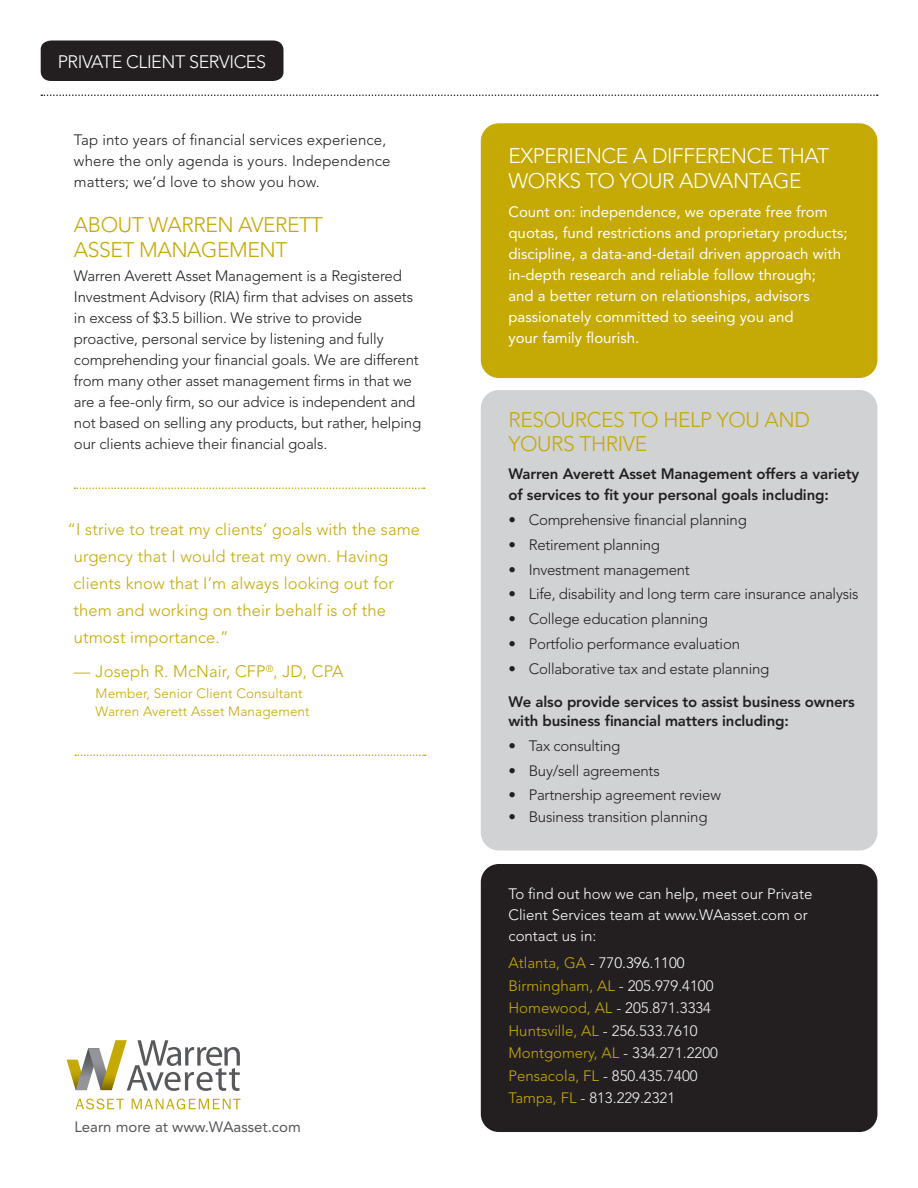
<style>
.page{position:relative;width:918px;height:1188px;background:#fff}
.page>*{position:absolute;margin:0;border:0;box-sizing:border-box;transform-origin:0 0}
.Body{font:300 21px/25.2px "Avenir LT Std";letter-spacing:-.02em;color:#c5a904}
.t1{font:300 21px/25.2px "Avenir LT Std";letter-spacing:-.02em;color:#fff}
.t2{font:300 18px "Avenir LT Std";letter-spacing:-.025em;color:#fff}
.t3{font:300 16.5px/27px "Avenir LT Std";letter-spacing:.01em;color:#c5a904}
.Body-2{font:300 15px/21px "Avenir LT Std";letter-spacing:-.01em;color:#231f20}
.Bullets{font:15px/21px "Avenir LT Std";color:#fff}
.Headers{font:800 15px/21px "Avenir LT Std";letter-spacing:-.01em;color:#231f20}
.Body-3{font:300 15px/21px "Avenir LT Std";letter-spacing:.01em;color:#231f20}
.t4{font:300 15px/21px "Avenir LT Std";color:#fff}
.t5{font:300 15px "Avenir LT Std";color:#c5a904}
.t6{font:300 15px "Avenir LT Std";color:#f5f5f6}
.t7{font:15px "Avenir LT Std";color:#57585a}
.t8{font:300 13.5px "Avenir LT Std";letter-spacing:.01em;color:#c5a904}
.s1{color:#c5a904}
.s2{color:#f5f5f6}
</style>
<div class="page">
<div style="left:481px;top:123px;width:396px;height:255px;background:#c5a904;border-radius:18px"></div>
<div style="left:481px;top:390px;width:396px;height:460px;background:#d1d2d4;border-radius:18px"></div>
<div style="left:41px;top:40px;width:243px;height:41px;background:#231f20"></div>
<svg style="left:41px;top:94px;width:837px;height:2px"></svg>
<div style="left:481px;top:864px;width:396px;height:268px;background:#231f20;border-radius:18px"></div>
<svg style="left:76px;top:1099px;width:48px;height:10px"></svg>
<svg style="left:132px;top:1099px;width:109px;height:10px"></svg>
<svg style="left:67px;top:1040px;width:173px;height:51px"></svg>
<svg style="left:74px;top:487px;width:351px;height:2px"></svg>
<svg style="left:75px;top:754px;width:351px;height:2px"></svg>
<p class="t2" style="left:58px;top:51px;width:210px">PRIVATE CLIENT SERVICES</p>
<p class="Body-3" style="left:74px;top:129px;width:318px">Tap into years of financial services experience, where the only agenda is yours. Independence matters; we’d love to show you how.</p>
<p class="Body" style="left:74px;top:213px;width:250px">ABOUT WARREN AVERETT<br>ASSET MANAGEMENT</p>
<p class="Body-2" style="left:74px;top:266px;width:349px">Warren Averett Asset Management is a Registered Investment Advisory (RIA) firm that advises on assets in excess of $3.5 billion. We strive to provide proactive, personal service by listening and fully comprehending your financial goals. We are different from many other asset management firms in that we are a fee-only firm, so our advice is independent and not based on selling any products, but rather, helping our clients achieve their financial goals.</p>
<p class="t3" style="left:73px;top:516px;width:348px;text-indent:-6px">“I strive to treat my clients’ goals with the same urgency that I would treat my own. Having clients know that I’m always looking out for them and working on their behalf is of the utmost importance.”</p>
<p class="t3" style="left:74px;top:658px;width:271px">— Joseph R. McNair, CFP<sup>®</sup>, JD, CPA</p>
<p class="t8" style="left:96px;top:686px;width:209px">Member, Senior Client Consultant</p>
<p class="t8" style="left:96px;top:704px;width:216px">Warren Averett Asset Management</p>
<p class="t7" style="left:74px;top:1118px;width:228px">Learn more at www.WAasset.com</p>
<p class="t1" style="left:508px;top:143px;width:322px">EXPERIENCE A DIFFERENCE THAT<br>WORKS TO YOUR ADVANTAGE</p>
<p class="Bullets" style="left:508px;top:201px;width:341px">Count on: independence, we operate free from quotas, fund restrictions and proprietary products; discipline, a data-and-detail driven approach with in-depth research and reliable follow through;<br>and a better return on relationships, advisors passionately committed to seeing you and<br>your family flourish.</p>
<p class="Body" style="left:508px;top:408px;width:303px;line-height:24px">RESOURCES TO HELP YOU AND<br>YOURS THRIVE</p>
<p class="Headers" style="left:508px;top:464px;width:352px">Warren Averett Asset Management offers a variety of services to fit your personal goals including:</p>
<p class="Body-2" style="left:508px;top:509px;width:240px">• Comprehensive financial planning</p>
<p class="Body-2" style="left:508px;top:534px;width:153px">• Retirement planning</p>
<p class="Body-2" style="left:508px;top:559px;width:183px">• Investment management</p>
<p class="Body-2" style="left:508px;top:584px;width:352px">• Life, disability and long term care insurance analysis</p>
<p class="Body-2" style="left:508px;top:608px;width:201px">• College education planning</p>
<p class="Body-2" style="left:508px;top:633px;width:233px">• Portfolio performance evaluation</p>
<p class="Body-2" style="left:508px;top:658px;width:262px">• Collaborative tax and estate planning</p>
<p class="Headers" style="left:508px;top:692px;width:348px;line-height:19.5px">We also provide services to assist business owners with business financial matters including:</p>
<p class="Body-2" style="left:508px;top:735px;width:113px">• Tax consulting</p>
<p class="Body-2" style="left:508px;top:760px;width:153px">• Buy/sell agreements</p>
<p class="Body-2" style="left:508px;top:785px;width:214px">• Partnership agreement review</p>
<p class="Body-2" style="left:508px;top:806px;width:201px">• Business transition planning</p>
<p class="t4" style="left:508px;top:884px;width:305px">To find out how we can help, meet our Private<br>Client Services team at www.WAasset.com or contact us in:</p>
<p class="t4" style="left:508px;top:953px;width:178px"><span class="s1">Atlanta, GA</span> - 770.396.1100</p>
<p class="t5" style="left:508px;top:977px;width:207px">Birmingham, AL <span class="s2">- 205.979.4100</span></p>
<p class="t6" style="left:508px;top:999px;width:204px"><span class="s1">Homewood, AL</span> - 205.871.3334</p>
<p class="t5" style="left:508px;top:1022px;width:191px">Huntsville, AL <span class="s2">- 256.533.7610</span></p>
<p class="t5" style="left:508px;top:1044px;width:211px">Montgomery, AL <span class="s2">- 334.271.2200</span></p>
<p class="t6" style="left:508px;top:1067px;width:191px"><span class="s1">Pensacola, FL</span> - 850.435.7400</p>
<p class="t6" style="left:508px;top:1089px;width:168px"><span class="s1">Tampa, FL</span> - 813.229.2321</p>
</div>
